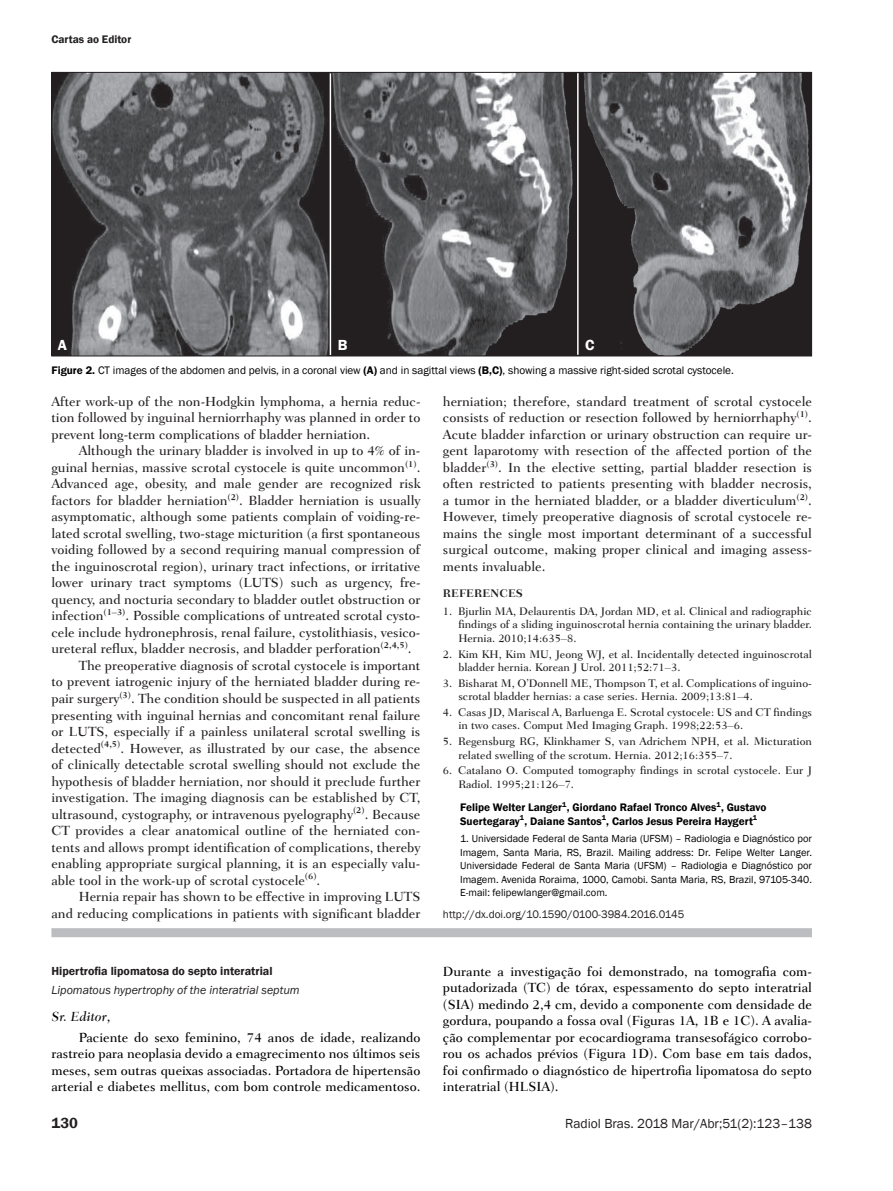
<style>
.page{position:relative;width:893px;height:1191px;background:#fff}
.page>*{position:absolute;margin:0;border:0;box-sizing:border-box;transform-origin:0 0}
.t1{font:600 15px "Franklin Gothic";color:#231f20}
.t2{font:600 15px "Franklin Gothic";color:#fff}
.t3{font:500 13.5px/16.5px "Fairfield LT";color:#231f20;text-align:justify}
.t4{font:500 13.5px/16.5px "Fairfield LT";color:#000001;text-align:justify}
.t5{font:13.5px "Franklin Gothic";color:#231f20}
.t6{font:italic 12px "Franklin Gothic";color:#231f20}
.t7{font:600 12px "Franklin Gothic";color:#231f20}
.t8{font:500 11.25px/13.5px "Fairfield LT";color:#231f20}
.t9{font:11.25px "Franklin Gothic";color:#000001}
.t10{font:600 11.25px/13.5px "Franklin Gothic";color:#000001}
.t11{font:11.25px "Franklin Gothic";color:#231f20}
.t12{font:600 11.25px "Franklin Gothic";color:#231f20}
.t13{font:700 11.25px "Fairfield LT";color:#231f20}
.t14{font:10.5px/13.5px "Franklin Gothic";color:#000001;text-align:justify}
.s1{font-weight:600}
.s2{font-style:italic}
</style>
<div class="page">
<div style="left:51px;top:928px;width:761px;height:9px;background:#bcbdc0"></div>
<img style="left:53px;top:74px;width:757px;height:280px">
<hr style="left:330px;top:73px;width:1px;height:282px;background:#fff">
<hr style="left:577px;top:73px;width:2px;height:282px;background:#fff">
<p class="t12" style="left:51px;top:33px;width:81px">Cartas ao Editor</p>
<p class="t2" style="left:58px;top:335px;width:11px">A</p>
<p class="t2" style="left:338px;top:335px;width:11px">B</p>
<p class="t2" style="left:585px;top:335px;width:11px">C</p>
<p class="t9" style="left:51px;top:363px;width:684px"><span class="s1">Figure 2.</span> CT images of the abdomen and pelvis, in a coronal view <span class="s1">(A)</span> and in sagittal views <span class="s1">(B,C)</span>, showing a massive right-sided scrotal cystocele.</p>
<p class="t3" style="left:51px;top:393px;width:371px">After work-up of the non-Hodgkin lymphoma, a hernia reduc&shy;tion followed by inguinal herniorrhaphy was planned in order to prevent long-term complications of bladder herniation.</p>
<p class="t3" style="left:79px;top:443px;width:343px">Although the urinary bladder is involved in up to 4% of in-</p>
<p class="t3" style="left:51px;top:459px;width:370px">guinal hernias, massive scrotal cystocele is quite uncommon<sup>(1)</sup>.</p>
<p class="t3" style="left:51px;top:476px;width:370px">Advanced age, obesity, and male gender are recognized risk</p>
<p class="t3" style="left:51px;top:492px;width:370px">factors for bladder herniation<sup>(2)</sup>. Bladder herniation is usually</p>
<p class="t3" style="left:51px;top:509px;width:370px">asymptomatic, although some patients complain of voiding-re-</p>
<p class="t3" style="left:51px;top:525px;width:370px">lated scrotal swelling, two-stage micturition (a first spontaneous</p>
<p class="t3" style="left:51px;top:542px;width:370px">voiding followed by a second requiring manual compression of</p>
<p class="t3" style="left:51px;top:558px;width:370px">the inguinoscrotal region), urinary tract infections, or irritative</p>
<p class="t3" style="left:51px;top:575px;width:371px">lower urinary tract symptoms (LUTS) such as urgency, fre-</p>
<p class="t3" style="left:51px;top:591px;width:370px">quency, and nocturia secondary to bladder outlet obstruction or</p>
<p class="t3" style="left:51px;top:608px;width:370px">infection<sup>(1–3)</sup>. Possible complications of untreated scrotal cysto-</p>
<p class="t3" style="left:51px;top:624px;width:370px">cele include hydronephrosis, renal failure, cystolithiasis, vesico-</p>
<p class="t3" style="left:51px;top:641px;width:362px">ureteral reflux, bladder necrosis, and bladder perforation<sup>(2,4,5)</sup>.</p>
<p class="t3" style="left:79px;top:657px;width:343px">The preoperative diagnosis of scrotal cystocele is important</p>
<p class="t3" style="left:51px;top:674px;width:370px">to prevent iatrogenic injury of the herniated bladder during re-</p>
<p class="t3" style="left:51px;top:690px;width:371px">pair surgery<sup>(3)</sup>. The condition should be suspected in all patients</p>
<p class="t3" style="left:51px;top:707px;width:370px">presenting with inguinal hernias and concomitant renal failure</p>
<p class="t3" style="left:51px;top:723px;width:370px">or LUTS, especially if a painless unilateral scrotal swelling is</p>
<p class="t3" style="left:51px;top:740px;width:370px">detected<sup>(4,5)</sup>. However, as illustrated by our case, the absence</p>
<p class="t3" style="left:51px;top:756px;width:370px">of clinically detectable scrotal swelling should not exclude the</p>
<p class="t3" style="left:51px;top:773px;width:370px">hypothesis of bladder herniation, nor should it preclude further</p>
<p class="t3" style="left:51px;top:789px;width:371px">investigation. The imaging diagnosis can be established by CT,</p>
<p class="t3" style="left:51px;top:806px;width:370px">ultrasound, cystography, or intravenous pyelography<sup>(2)</sup>. Because</p>
<p class="t3" style="left:51px;top:822px;width:370px">CT provides a clear anatomical outline of the herniated con-</p>
<p class="t3" style="left:51px;top:839px;width:370px">tents and allows prompt identification of complications, thereby</p>
<p class="t3" style="left:51px;top:855px;width:370px">enabling appropriate surgical planning, it is an especially valu-</p>
<p class="t3" style="left:51px;top:872px;width:270px">able tool in the work-up of scrotal cystocele<sup>(6)</sup>.</p>
<p class="t3" style="left:79px;top:888px;width:343px">Hernia repair has shown to be effective in improving LUTS</p>
<p class="t3" style="left:51px;top:905px;width:370px">and reducing complications in patients with significant bladder</p>
<p class="t7" style="left:51px;top:964px;width:223px">Hipertrofia lipomatosa do septo interatrial</p>
<p class="t6" style="left:51px;top:982px;width:250px">Lipomatous hypertrophy of the interatrial septum</p>
<p class="t4" style="left:79px;top:1006px;width:343px;line-height:20.7px;text-indent:-27px"><span class="s2">Sr. Editor</span>,<br>Paciente do sexo feminino, 74 anos de idade, realizando</p>
<p class="t4" style="left:51px;top:1045px;width:371px">rastreio para neoplasia devido a emagrecimento nos últimos seis meses, sem outras queixas associadas. Portadora de hipertensão arterial e diabetes mellitus, com bom controle medicamentoso.</p>
<p class="t3" style="left:443px;top:393px;width:371px">herniation; therefore, standard treatment of scrotal cystocele consists of reduction or resection followed by herniorrhaphy<sup>(1)</sup>.<br>Acute bladder infarction or urinary obstruction can require ur&shy;gent laparotomy with resection of the affected portion of the bladder<sup>(3)</sup>. In the elective setting, partial bladder resection is often restricted to patients presenting with bladder necrosis, a tumor in the herniated bladder, or a bladder diverticulum<sup>(2)</sup>.<br>However, timely preoperative diagnosis of scrotal cystocele re&shy;mains the single most important determinant of a successful surgical outcome, making proper clinical and imaging assess&shy;ments invaluable.</p>
<p class="t13" style="left:443px;top:587px;width:82px">REFERENCES</p>
<p class="t8" style="left:458px;top:604px;width:355px;text-align:justify;text-indent:-15px">1. Bjurlin MA, Delaurentis DA, Jordan MD, et al. Clinical and radiographic findings of a sliding inguinoscrotal hernia containing the urinary bladder.<br>Hernia. 2010;14:635–8.</p>
<p class="t8" style="left:458px;top:647px;width:355px;text-indent:-15px">2. Kim KH, Kim MU, Jeong WJ, et al. Incidentally detected inguinoscrotal bladder hernia. Korean J Urol. 2011;52:71–3.</p>
<p class="t8" style="left:458px;top:676px;width:355px;text-indent:-15px">3. Bisharat M, O’Donnell ME, Thompson T, et al. Complications of inguino&shy;scrotal bladder hernias: a case series. Hernia. 2009;13:81–4.</p>
<p class="t8" style="left:458px;top:705px;width:355px;text-indent:-15px">4. Casas JD, Mariscal A, Barluenga E. Scrotal cystocele: US and CT findings in two cases. Comput Med Imaging Graph. 1998;22:53–6.</p>
<p class="t8" style="left:458px;top:734px;width:355px;text-indent:-15px">5. Regensburg RG, Klinkhamer S, van Adrichem NPH, et al. Micturation related swelling of the scrotum. Hernia. 2012;16:355–7.</p>
<p class="t8" style="left:458px;top:763px;width:355px;text-indent:-15px">6. Catalano O. Computed tomography findings in scrotal cystocele. Eur J<br>Radiol. 1995;21:126–7.</p>
<p class="t10" style="left:460px;top:800px;width:308px">Felipe Welter Langer<sup>1</sup>, Giordano Rafael Tronco Alves<sup>1</sup>, Gustavo<br>Suertegaray<sup>1</sup>, Daiane Santos<sup>1</sup>, Carlos Jesus Pereira Haygert<sup>1</sup></p>
<p class="t14" style="left:460px;top:832px;width:353px">1. Universidade Federal de Santa Maria (UFSM) – Radiologia e Diagnóstico por Imagem, Santa Maria, RS, Brazil. Mailing address: Dr. Felipe Welter Langer.<br>Universidade Federal de Santa Maria (UFSM) – Radiologia e Diagnóstico por Imagem. Avenida Roraima, 1000, Camobi. Santa Maria, RS, Brazil, 97105-340.<br>E-mail: felipewlanger@gmail.com.</p>
<p class="t11" style="left:443px;top:906px;width:243px">http://dx.doi.org/10.1590/0100-3984.2016.0145</p>
<p class="t4" style="left:443px;top:963px;width:370px">Durante a investigação foi demonstrado, na tomografia com&shy;putadorizada (TC) de tórax, espessamento do septo interatrial (SIA) medindo 2,4 cm, devido a componente com densidade de gordura, poupando a fossa oval (Figuras 1A, 1B e 1C). A avalia&shy;ção complementar por ecocardiograma transesofágico corrobo&shy;rou os achados prévios (Figura 1D). Com base em tais dados, foi confirmado o diagnóstico de hipertrofia lipomatosa do septo interatrial (HLSIA).</p>
<p class="t1" style="left:51px;top:1113px;width:28px">130</p>
<p class="t5" style="left:565px;top:1114px;width:248px">Radiol Bras. 2018 Mar/Abr;51(2):123–138</p>
</div>
